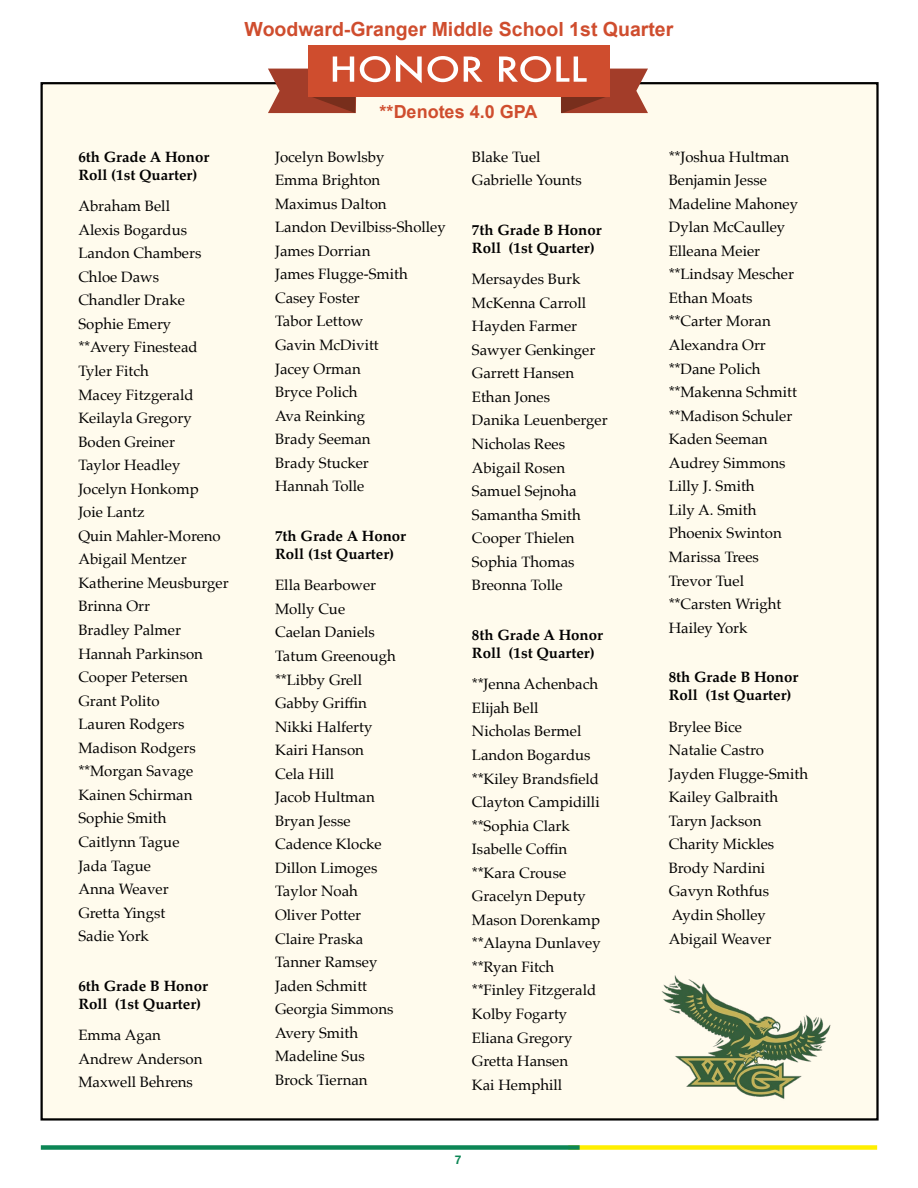
<style>
.page{position:relative;width:918px;height:1188px;background:#fff}
.page>*{position:absolute;margin:0;border:0;box-sizing:border-box;transform-origin:0 0}
.t1{font:700 19.5px "Arial";color:#cf4d2e}
.t2{font:700 18px "Arial";color:#cf4d2e}
.t3{font:15px/23.5px "Palatino";color:#000}
.t4{font:700 15px/18px "Palatino";color:#000}
.t5{font:700 12px "Helvetica Neue";color:#0c8655}
</style>
<div class="page">
<div style="left:568px;top:1145px;width:309px;height:5px;background:#ffef00"></div>
<div style="left:41px;top:1145px;width:539px;height:5px;background:#0c8655"></div>
<div style="left:42px;top:83px;width:836px;height:1036px;background:#fffbed"></div>
<svg style="left:268px;top:45px;width:380px;height:68px"></svg>
<img style="left:661px;top:975px;width:170px;height:124px">
<h1 class="t1" style="left:245px;top:17px;width:430px">Woodward-Granger Middle School 1st Quarter</h1>
<p class="t4" style="left:78px;top:147px;width:132px">6th Grade A Honor<br>Roll (1st Quarter)</p>
<p class="t3" style="left:78px;top:194px;width:152px">Abraham Bell<br>Alexis Bogardus<br>Landon Chambers<br>Chloe Daws<br>Chandler Drake<br>Sophie Emery<br>**Avery Finestead<br>Tyler Fitch<br>Macey Fitzgerald<br>Keilayla Gregory<br>Boden Greiner<br>Taylor Headley<br>Jocelyn Honkomp<br>Joie Lantz<br>Quin Mahler-Moreno<br>Abigail Mentzer<br>Katherine Meusburger<br>Brinna Orr<br>Bradley Palmer<br>Hannah Parkinson<br>Cooper Petersen<br>Grant Polito<br>Lauren Rodgers<br>Madison Rodgers **Morgan Savage<br>Kainen Schirman<br>Sophie Smith<br>Caitlynn Tague<br>Jada Tague<br>Anna Weaver<br>Gretta Yingst<br>Sadie York</p>
<p class="t4" style="left:78px;top:976px;width:131px">6th Grade B Honor<br>Roll (1st Quarter)</p>
<p class="t3" style="left:78px;top:1023px;width:126px">Emma Agan<br>Andrew Anderson<br>Maxwell Behrens</p>
<p class="t2" style="left:380px;top:99px;width:159px">**Denotes 4.0 GPA</p>
<p class="t3" style="left:275px;top:145px;width:172px">Jocelyn Bowlsby<br>Emma Brighton<br>Maximus Dalton<br>Landon Devilbiss-Sholley<br>James Dorrian<br>James Flugge-Smith<br>Casey Foster<br>Tabor Lettow<br>Gavin McDivitt<br>Jacey Orman<br>Bryce Polich<br>Ava Reinking<br>Brady Seeman<br>Brady Stucker<br>Hannah Tolle</p>
<p class="t4" style="left:275px;top:526px;width:132px">7th Grade A Honor<br>Roll (1st Quarter)</p>
<p class="t3" style="left:275px;top:573px;width:122px">Ella Bearbower<br>Molly Cue<br>Caelan Daniels<br>Tatum Greenough **Libby Grell<br>Gabby Griffin<br>Nikki Halferty<br>Kairi Hanson<br>Cela Hill<br>Jacob Hultman<br>Bryan Jesse<br>Cadence Klocke<br>Dillon Limoges<br>Taylor Noah<br>Oliver Potter<br>Claire Praska<br>Tanner Ramsey<br>Jaden Schmitt<br>Georgia Simmons<br>Avery Smith<br>Madeline Sus<br>Brock Tiernan</p>
<p class="t3" style="left:472px;top:145px;width:111px">Blake Tuel<br>Gabrielle Younts</p>
<p class="t4" style="left:472px;top:220px;width:131px">7th Grade B Honor<br>Roll (1st Quarter)</p>
<p class="t3" style="left:472px;top:267px;width:137px">Mersaydes Burk<br>McKenna Carroll<br>Hayden Farmer<br>Sawyer Genkinger<br>Garrett Hansen<br>Ethan Jones<br>Danika Leuenberger<br>Nicholas Rees<br>Abigail Rosen<br>Samuel Sejnoha<br>Samantha Smith<br>Cooper Thielen<br>Sophia Thomas<br>Breonna Tolle</p>
<p class="t4" style="left:472px;top:625px;width:132px">8th Grade A Honor<br>Roll (1st Quarter)</p>
<p class="t3" style="left:472px;top:672px;width:130px">**Jenna Achenbach<br>Elijah Bell<br>Nicholas Bermel<br>Landon Bogardus **Kiley Brandsfield<br>Clayton Campidilli **Sophia Clark<br>Isabelle Coffin **Kara Crouse<br>Gracelyn Deputy<br>Mason Dorenkamp **Alayna Dunlavey **Ryan Fitch **Finley Fitzgerald<br>Kolby Fogarty<br>Eliana Gregory<br>Gretta Hansen<br>Kai Hemphill</p>
<p class="t5" style="left:455px;top:1150px;width:8px">7</p>
<p class="t3" style="left:669px;top:145px;width:131px">**Joshua Hultman<br>Benjamin Jesse<br>Madeline Mahoney<br>Dylan McCaulley<br>Elleana Meier **Lindsay Mescher<br>Ethan Moats **Carter Moran<br>Alexandra Orr **Dane Polich **Makenna Schmitt **Madison Schuler<br>Kaden Seeman<br>Audrey Simmons<br>Lilly J. Smith<br>Lily A. Smith<br>Phoenix Swinton<br>Marissa Trees<br>Trevor Tuel **Carsten Wright<br>Hailey York</p>
<p class="t4" style="left:669px;top:668px;width:131px">8th Grade B Honor<br>Roll (1st Quarter)</p>
<p class="t3" style="left:669px;top:715px;width:141px">Brylee Bice<br>Natalie Castro<br>Jayden Flugge-Smith<br>Kailey Galbraith<br>Taryn Jackson<br>Charity Mickles<br>Brody Nardini<br>Gavyn Rothfus<br>Aydin Sholley<br>Abigail Weaver</p>
</div>
